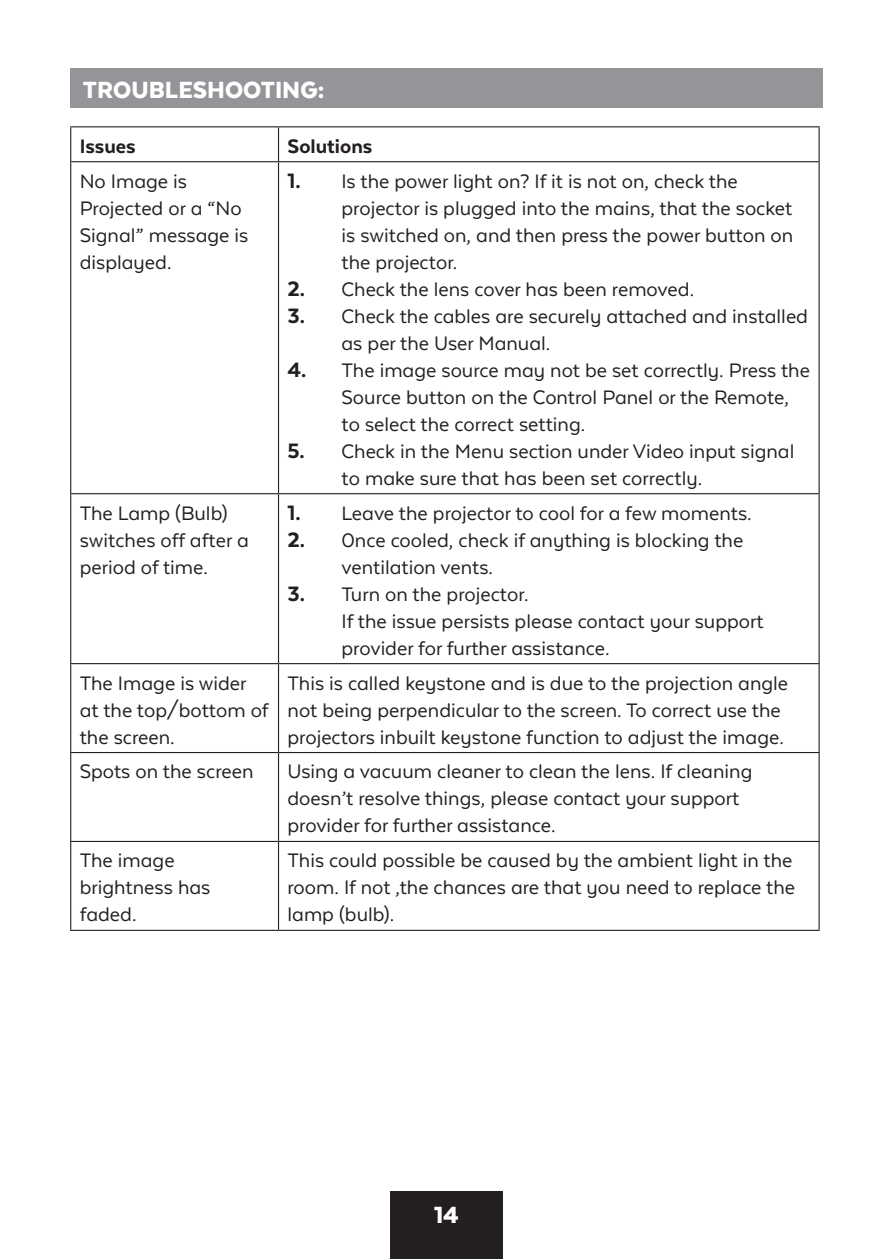
<style>
.page{position:relative;width:893px;height:1259px;background:#fff}
.page>*{position:absolute;margin:0;border:0;box-sizing:border-box;transform-origin:0 0}
.t1{font:900 27px "Texta Alt";color:#fff}
.t2{font:22.5px/27px "Texta Alt";color:#231f20}
.t3{font:800 22.5px "Texta Alt";color:#231f20}
.s1{font-weight:800;font-size:24px}
</style>
<div class="page">
<div style="left:390px;top:1191px;width:113px;height:68px;background:#231f20"></div>
<div style="left:70px;top:68px;width:753px;height:39px;background:#939598"></div>
<hr style="left:70px;top:126px;width:209px;height:1px;background:#231f20">
<hr style="left:70px;top:127px;width:1px;height:34px;background:#231f20">
<hr style="left:279px;top:126px;width:541px;height:1px;background:#231f20">
<hr style="left:278px;top:127px;width:1px;height:34px;background:#231f20">
<hr style="left:818px;top:127px;width:2px;height:34px;background:#231f20">
<hr style="left:70px;top:161px;width:209px;height:1px;background:#231f20">
<hr style="left:70px;top:162px;width:1px;height:331px;background:#231f20">
<hr style="left:279px;top:161px;width:541px;height:1px;background:#231f20">
<hr style="left:278px;top:162px;width:1px;height:331px;background:#231f20">
<hr style="left:818px;top:162px;width:2px;height:331px;background:#231f20">
<hr style="left:70px;top:493px;width:209px;height:1px;background:#231f20">
<hr style="left:70px;top:494px;width:1px;height:169px;background:#231f20">
<hr style="left:279px;top:493px;width:541px;height:1px;background:#231f20">
<hr style="left:278px;top:494px;width:1px;height:169px;background:#231f20">
<hr style="left:818px;top:494px;width:2px;height:169px;background:#231f20">
<hr style="left:70px;top:663px;width:209px;height:1px;background:#231f20">
<hr style="left:70px;top:664px;width:1px;height:88px;background:#231f20">
<hr style="left:279px;top:663px;width:541px;height:1px;background:#231f20">
<hr style="left:278px;top:664px;width:1px;height:88px;background:#231f20">
<hr style="left:818px;top:664px;width:2px;height:88px;background:#231f20">
<hr style="left:70px;top:752px;width:209px;height:1px;background:#231f20">
<hr style="left:70px;top:753px;width:1px;height:88px;background:#231f20">
<hr style="left:279px;top:752px;width:541px;height:1px;background:#231f20">
<hr style="left:278px;top:753px;width:1px;height:88px;background:#231f20">
<hr style="left:818px;top:753px;width:2px;height:88px;background:#231f20">
<hr style="left:70px;top:841px;width:209px;height:1px;background:#231f20">
<hr style="left:70px;top:842px;width:1px;height:87px;background:#231f20">
<hr style="left:279px;top:841px;width:541px;height:1px;background:#231f20">
<hr style="left:278px;top:842px;width:1px;height:87px;background:#231f20">
<hr style="left:818px;top:842px;width:2px;height:87px;background:#231f20">
<hr style="left:70px;top:929px;width:209px;height:2px;background:#231f20">
<hr style="left:279px;top:929px;width:541px;height:2px;background:#231f20">
<p class="t1" style="left:83px;top:75px;width:243px">TROUBLESHOOTING:</p>
<p class="t3" style="left:80px;top:134px;width:58px">Issues</p>
<p class="t3" style="left:288px;top:134px;width:86px">Solutions</p>
<p class="t2" style="left:80px;top:167px;width:170px">No Image is<br>Projected or a “No<br>Signal” message is displayed.</p>
<p class="t2" style="left:342px;top:167px;width:453px;text-indent:-54px"><span class="s1">1.</span> Is the power light on? If it is not on, check the projector is plugged into the mains, that the socket is switched on, and then press the power button on the projector.</p>
<p class="t2" style="left:288px;top:275px;width:408px"><span class="s1">2.</span> Check the lens cover has been removed.</p>
<p class="t2" style="left:342px;top:302px;width:468px;text-indent:-54px"><span class="s1">3.</span> Check the cables are securely attached and installed as per the User Manual.</p>
<p class="t2" style="left:342px;top:356px;width:470px;text-indent:-54px"><span class="s1">4.</span> The image source may not be set correctly. Press the<br>Source button on the Control Panel or the Remote, to select the correct setting.</p>
<p class="t2" style="left:342px;top:437px;width:454px;text-indent:-54px"><span class="s1">5.</span> Check in the Menu section under Video input signal to make sure that has been set correctly.</p>
<p class="t2" style="left:80px;top:499px;width:171px">The Lamp (Bulb) switches off after a period of time.</p>
<p class="t2" style="left:288px;top:499px;width:466px"><span class="s1">1.</span> Leave the projector to cool for a few moments.</p>
<p class="t2" style="left:342px;top:526px;width:403px;text-indent:-54px"><span class="s1">2.</span> 0nce cooled, check if anything is blocking the ventilation vents.</p>
<p class="t2" style="left:342px;top:580px;width:424px;text-indent:-54px"><span class="s1">3.</span> Turn on the projector.<br>If the issue persists please contact your support provider for further assistance.</p>
<p class="t2" style="left:80px;top:669px;width:190px">The Image is wider at the top/bottom of the screen.</p>
<p class="t2" style="left:288px;top:669px;width:502px">This is called keystone and is due to the projection angle not being perpendicular to the screen. To correct use the projectors inbuilt keystone function to adjust the image.</p>
<p class="t2" style="left:80px;top:758px;width:175px">Spots on the screen</p>
<p class="t2" style="left:288px;top:758px;width:466px">Using a vacuum cleaner to clean the lens. If cleaning doesn’t resolve things, please contact your support provider for further assistance.</p>
<p class="t2" style="left:80px;top:847px;width:132px">The image brightness has faded.</p>
<p class="t2" style="left:288px;top:847px;width:509px;text-align:justify">This could possible be caused by the ambient light in the room. If not ,the chances are that you need to replace the lamp (bulb).</p>
<p class="t1" style="left:434px;top:1200px;width:26px">14</p>
</div>
